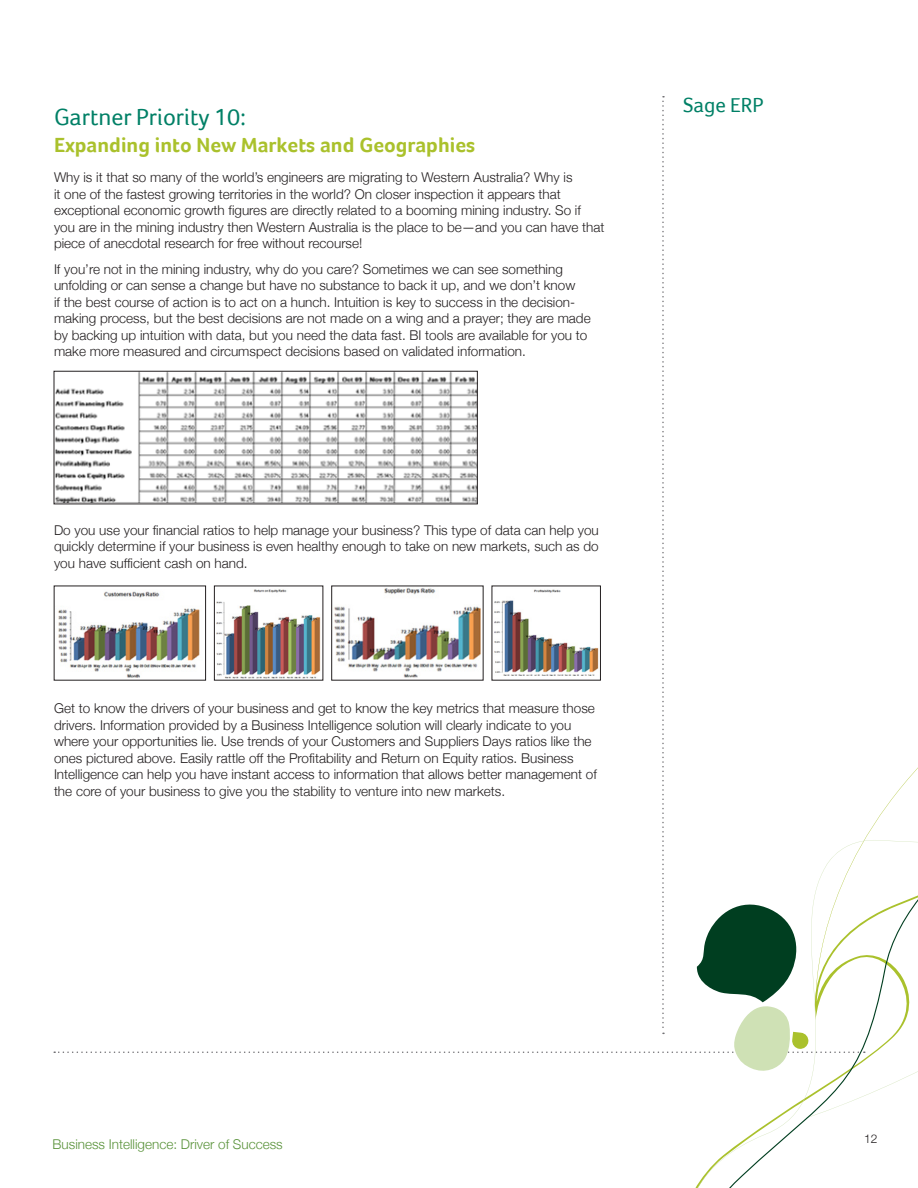
<style>
.page{position:relative;width:918px;height:1188px;background:#fff}
.page>*{position:absolute;margin:0;border:0;box-sizing:border-box;transform-origin:0 0}
.t1{font:24px "Foco";color:#008066}
.t2{font:700 21px "Foco";color:#aac12c}
.t3{font:21px "Foco";color:#008066}
.Body{font:300 13.5px/16.5px "Helvetica Neue";color:#231f20}
.t4{font:300 13.5px "Helvetica Neue";color:#59923a}
.t5{font:300 12px "Helvetica Neue";color:#231f20}
</style>
<div class="page">
<svg style="left:658px;top:773px;width:260px;height:415px"></svg>
<img style="left:56px;top:373px;width:420px;height:129px">
<div style="left:54px;top:371px;width:424px;height:133px;border:1px solid #231f20"></div>
<img style="left:58px;top:591px;width:142px;height:87px">
<img style="left:216px;top:589px;width:105px;height:90px">
<img style="left:334px;top:588px;width:146px;height:90px">
<img style="left:494px;top:589px;width:104px;height:86px">
<h2 class="t1" style="left:54px;top:103px;width:193px">Gartner Priority 10:</h2>
<h2 class="t2" style="left:54px;top:133px;width:423px">Expanding into New Markets and Geographies</h2>
<p class="Body" style="left:54px;top:169px;width:552px">Why is it that so many of the world’s engineers are migrating to Western Australia? Why is<br>it one of the fastest growing territories in the world? On closer inspection it appears that exceptional economic growth figures are directly related to a booming mining industry. So if you are in the mining industry then Western Australia is the place to be—and you can have that piece of anecdotal research for free without recourse!</p>
<p class="Body" style="left:54px;top:260px;width:538px">If you’re not in the mining industry, why do you care? Sometimes we can see something unfolding or can sense a change but have no substance to back it up, and we don’t know<br>if the best course of action is to act on a hunch. Intuition is key to success in the decision&shy;making process, but the best decisions are not made on a wing and a prayer; they are made by backing up intuition with data, but you need the data fast. BI tools are available for you to make more measured and circumspect decisions based on validated information.</p>
<p class="Body" style="left:54px;top:521px;width:546px;text-align:justify">Do you use your financial ratios to help manage your business? This type of data can help you quickly determine if your business is even healthy enough to take on new markets, such as do you have sufficient cash on hand.</p>
<p class="Body" style="left:54px;top:700px;width:544px">Get to know the drivers of your business and get to know the key metrics that measure those drivers. Information provided by a Business Intelligence solution will clearly indicate to you where your opportunities lie. Use trends of your Customers and Suppliers Days ratios like the ones pictured above. Easily rattle off the Profitability and Return on Equity ratios. Business Intelligence can help you have instant access to information that allows better management of the core of your business to give you the stability to venture into new markets.</p>
<h2 class="t3" style="left:683px;top:93px;width:82px">Sage ERP</h2>
<p class="t4" style="left:53px;top:1136px;width:232px">Business Intelligence: Driver of Success</p>
<p class="t5" style="left:864px;top:1132px;width:15px">12</p>
</div>
